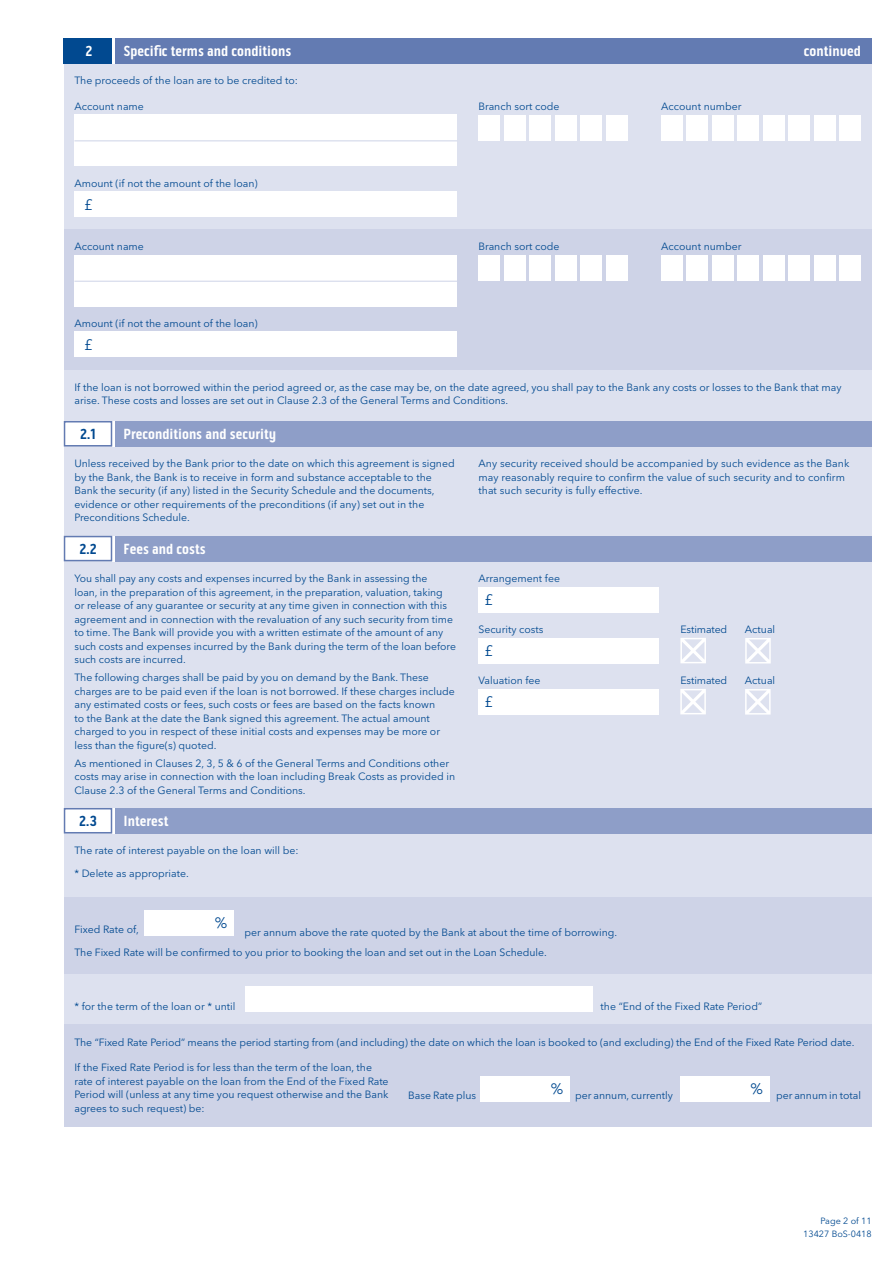
<style>
.page{position:relative;width:893px;height:1263px;background:#fff}
.page>*{position:absolute;margin:0;border:0;box-sizing:border-box;transform-origin:0 0}
.t1{font:700 15px "Bo S Pill Gothic";color:#fff}
.t2{font:700 15px "Bo S Pill Gothic";color:#014990}
.t3{font:15px "Avenir Next LT Pro";color:#014990}
.t4{font:10.5px/13.5px "Avenir Next LT Pro";color:#014990}
.t5{font:9px/13.2px "Avenir Next LT Pro";color:#014990;text-align:right}
</style>
<div class="page">
<div style="left:64px;top:38px;width:808px;height:1072px;background:#dde1ef"></div>
<div style="left:64px;top:897px;width:808px;height:77px;background:#ced3e7"></div>
<div style="left:64px;top:1025px;width:808px;height:102px;background:#ced3e7"></div>
<div style="left:478px;top:587px;width:181px;height:25px;background:#fff"></div>
<div style="left:478px;top:638px;width:181px;height:25px;background:#fff"></div>
<div style="left:478px;top:689px;width:181px;height:25px;background:#fff"></div>
<div style="left:145px;top:910px;width:89px;height:25px;background:#fff"></div>
<hr style="left:112px;top:38px;width:3px;height:26px;background:#fff">
<div style="left:115px;top:38px;width:757px;height:26px;background:#637bb2"></div>
<div style="left:64px;top:38px;width:48px;height:26px;background:#014990"></div>
<hr style="left:112px;top:421px;width:3px;height:25px;background:#fff">
<div style="left:115px;top:421px;width:757px;height:25px;background:#8e9ec8"></div>
<hr style="left:112px;top:536px;width:3px;height:25px;background:#fff">
<div style="left:115px;top:536px;width:757px;height:25px;background:#8e9ec8"></div>
<hr style="left:112px;top:808px;width:3px;height:25px;background:#fff">
<div style="left:115px;top:808px;width:757px;height:25px;background:#8e9ec8"></div>
<div style="left:65px;top:422px;width:46px;height:24px;background:#fff"></div>
<div style="left:64px;top:421px;width:48px;height:25px;border:2px solid #637bb2"></div>
<div style="left:65px;top:536px;width:46px;height:25px;background:#fff"></div>
<div style="left:64px;top:536px;width:48px;height:25px;border:2px solid #637bb2"></div>
<svg style="left:680px;top:638px;width:26px;height:25px"></svg>
<svg style="left:680px;top:689px;width:26px;height:25px"></svg>
<svg style="left:745px;top:638px;width:26px;height:25px"></svg>
<svg style="left:745px;top:689px;width:26px;height:25px"></svg>
<div style="left:65px;top:809px;width:46px;height:24px;background:#fff"></div>
<div style="left:64px;top:808px;width:48px;height:25px;border:2px solid #637bb2"></div>
<div style="left:64px;top:230px;width:808px;height:140px;background:#ced3e7"></div>
<div style="left:478px;top:115px;width:22px;height:25px;background:#fff"></div>
<div style="left:478px;top:255px;width:22px;height:26px;background:#fff"></div>
<div style="left:661px;top:115px;width:21px;height:25px;background:#fff"></div>
<div style="left:661px;top:255px;width:21px;height:26px;background:#fff"></div>
<div style="left:687px;top:115px;width:21px;height:25px;background:#fff"></div>
<div style="left:687px;top:255px;width:21px;height:26px;background:#fff"></div>
<div style="left:712px;top:115px;width:21px;height:25px;background:#fff"></div>
<div style="left:712px;top:255px;width:21px;height:26px;background:#fff"></div>
<div style="left:738px;top:115px;width:21px;height:25px;background:#fff"></div>
<div style="left:738px;top:255px;width:21px;height:26px;background:#fff"></div>
<div style="left:763px;top:115px;width:21px;height:25px;background:#fff"></div>
<div style="left:763px;top:255px;width:21px;height:26px;background:#fff"></div>
<div style="left:789px;top:115px;width:21px;height:25px;background:#fff"></div>
<div style="left:789px;top:255px;width:21px;height:26px;background:#fff"></div>
<div style="left:814px;top:115px;width:22px;height:25px;background:#fff"></div>
<div style="left:814px;top:255px;width:22px;height:26px;background:#fff"></div>
<div style="left:840px;top:115px;width:21px;height:25px;background:#fff"></div>
<div style="left:840px;top:255px;width:21px;height:26px;background:#fff"></div>
<div style="left:504px;top:115px;width:21px;height:25px;background:#fff"></div>
<div style="left:504px;top:255px;width:21px;height:26px;background:#fff"></div>
<div style="left:529px;top:115px;width:22px;height:25px;background:#fff"></div>
<div style="left:529px;top:255px;width:22px;height:26px;background:#fff"></div>
<div style="left:555px;top:115px;width:21px;height:25px;background:#fff"></div>
<div style="left:555px;top:255px;width:21px;height:26px;background:#fff"></div>
<div style="left:580px;top:115px;width:22px;height:25px;background:#fff"></div>
<div style="left:580px;top:255px;width:22px;height:26px;background:#fff"></div>
<div style="left:606px;top:115px;width:21px;height:25px;background:#fff"></div>
<div style="left:606px;top:255px;width:21px;height:26px;background:#fff"></div>
<div style="left:74px;top:191px;width:383px;height:26px;background:#fff"></div>
<div style="left:74px;top:332px;width:383px;height:25px;background:#fff"></div>
<div style="left:74px;top:115px;width:383px;height:51px;background:#fff"></div>
<div style="left:74px;top:255px;width:383px;height:51px;background:#fff"></div>
<hr style="left:74px;top:141px;width:383px;height:1px;background:#ced3e7">
<hr style="left:74px;top:281px;width:383px;height:1px;background:#ced3e7">
<div style="left:480px;top:1076px;width:90px;height:25px;background:#fff"></div>
<div style="left:680px;top:1076px;width:90px;height:25px;background:#fff"></div>
<div style="left:246px;top:986px;width:347px;height:26px;background:#fff"></div>
<h1 class="t1" style="left:85px;top:42px;width:8px">2</h1>
<h1 class="t1" style="left:124px;top:42px;width:169px">Specific terms and conditions</h1>
<h1 class="t1" style="left:804px;top:42px;width:59px">continued</h1>
<p class="t4" style="left:74px;top:74px;width:225px">The proceeds of the loan are to be credited to:</p>
<p class="t4" style="left:74px;top:100px;width:71px">Account name</p>
<p class="t4" style="left:74px;top:176px;width:185px">Amount (if not the amount of the loan)</p>
<h1 class="t3" style="left:84px;top:196px;width:10px">£</h1>
<p class="t4" style="left:74px;top:240px;width:71px">Account name</p>
<p class="t4" style="left:74px;top:316px;width:185px">Amount (if not the amount of the loan)</p>
<h1 class="t3" style="left:84px;top:336px;width:10px">£</h1>
<p class="t4" style="left:478px;top:100px;width:83px">Branch sort code</p>
<p class="t4" style="left:478px;top:240px;width:83px">Branch sort code</p>
<p class="t4" style="left:661px;top:100px;width:82px">Account number</p>
<p class="t4" style="left:661px;top:240px;width:82px">Account number</p>
<p class="t4" style="left:74px;top:380px;width:769px">If the loan is not borrowed within the period agreed or, as the case may be, on the date agreed, you shall pay to the Bank any costs or losses to the Bank that may arise. These costs and losses are set out in Clause 2.3 of the General Terms and Conditions.</p>
<h1 class="t2" style="left:80px;top:425px;width:18px">2.1</h1>
<h1 class="t1" style="left:124px;top:425px;width:154px">Preconditions and security</h1>
<p class="t4" style="left:74px;top:457px;width:382px">Unless received by the Bank prior to the date on which this agreement is signed by the Bank, the Bank is to receive in form and substance acceptable to the Bank the security (if any) listed in the Security Schedule and the documents, evidence or other requirements of the preconditions (if any) set out in the Preconditions Schedule.</p>
<p class="t4" style="left:478px;top:457px;width:373px">Any security received should be accompanied by such evidence as the Bank may reasonably require to confirm the value of such security and to confirm that such security is fully effective.</p>
<h1 class="t2" style="left:79px;top:540px;width:19px">2.2</h1>
<h1 class="t1" style="left:124px;top:540px;width:84px">Fees and costs</h1>
<p class="t4" style="left:74px;top:572px;width:383px">You shall pay any costs and expenses incurred by the Bank in assessing the<br>loan, in the preparation of this agreement, in the preparation, valuation, taking<br>or release of any guarantee or security at any time given in connection with this agreement and in connection with the revaluation of any such security from time to time. The Bank will provide you with a written estimate of the amount of any such costs and expenses incurred by the Bank during the term of the loan before such costs are incurred.</p>
<p class="t4" style="left:74px;top:671px;width:382px">The following charges shall be paid by you on demand by the Bank. These charges are to be paid even if the loan is not borrowed. If these charges include any estimated costs or fees, such costs or fees are based on the facts known<br>to the Bank at the date the Bank signed this agreement. The actual amount charged to you in respect of these initial costs and expenses may be more or less than the figure(s) quoted.</p>
<p class="t4" style="left:74px;top:756px;width:382px">As mentioned in Clauses 2, 3, 5 &amp; 6 of the General Terms and Conditions other costs may arise in connection with the loan including Break Costs as provided in<br>Clause 2.3 of the General Terms and Conditions.</p>
<h1 class="t2" style="left:79px;top:812px;width:19px">2.3</h1>
<h1 class="t1" style="left:124px;top:812px;width:47px">Interest</h1>
<p class="t4" style="left:74px;top:839px;width:226px;line-height:22.5px">The rate of interest payable on the loan will be: * Delete as appropriate.</p>
<p class="t4" style="left:478px;top:572px;width:83px">Arrangement fee</p>
<h1 class="t3" style="left:485px;top:591px;width:10px">£</h1>
<p class="t4" style="left:478px;top:623px;width:67px">Security costs</p>
<h1 class="t3" style="left:485px;top:642px;width:10px">£</h1>
<p class="t4" style="left:478px;top:674px;width:64px">Valuation fee</p>
<h1 class="t3" style="left:485px;top:693px;width:10px">£</h1>
<p class="t4" style="left:74px;top:923px;width:66px">Fixed Rate of,</p>
<h1 class="t3" style="left:215px;top:914px;width:14px">%</h1>
<p class="t4" style="left:245px;top:925px;width:374px">per annum above the rate quoted by the Bank at about the time of borrowing.</p>
<p class="t4" style="left:74px;top:946px;width:474px">The Fixed Rate will be confirmed to you prior to booking the loan and set out in the Loan Schedule.</p>
<p class="t4" style="left:680px;top:623px;width:48px">Estimated</p>
<p class="t4" style="left:745px;top:623px;width:32px">Actual</p>
<p class="t4" style="left:680px;top:674px;width:48px">Estimated</p>
<p class="t4" style="left:745px;top:674px;width:32px">Actual</p>
<p class="t4" style="left:74px;top:999px;width:163px">* for the term of the loan or * until</p>
<p class="t4" style="left:601px;top:999px;width:163px">the “End of the Fixed Rate Period”</p>
<p class="t4" style="left:74px;top:1035px;width:782px">The “Fixed Rate Period” means the period starting from (and including) the date on which the loan is booked to (and excluding) the End of the Fixed Rate Period date.</p>
<p class="t4" style="left:74px;top:1061px;width:316px">If the Fixed Rate Period is for less than the term of the loan, the rate of interest payable on the loan from the End of the Fixed Rate Period will (unless at any time you request otherwise and the Bank agrees to such request) be:</p>
<p class="t4" style="left:408px;top:1088px;width:70px">Base Rate plus</p>
<p class="t4" style="left:551px;top:1088px;width:124px"><sup>%</sup> per annum, currently</p>
<p class="t4" style="left:751px;top:1088px;width:112px"><sup>%</sup> per annum in total</p>
<p class="t5" style="left:803px;top:1214px;width:70px">Page 2 of 11<br>13427 BoS-0418</p>
</div>
